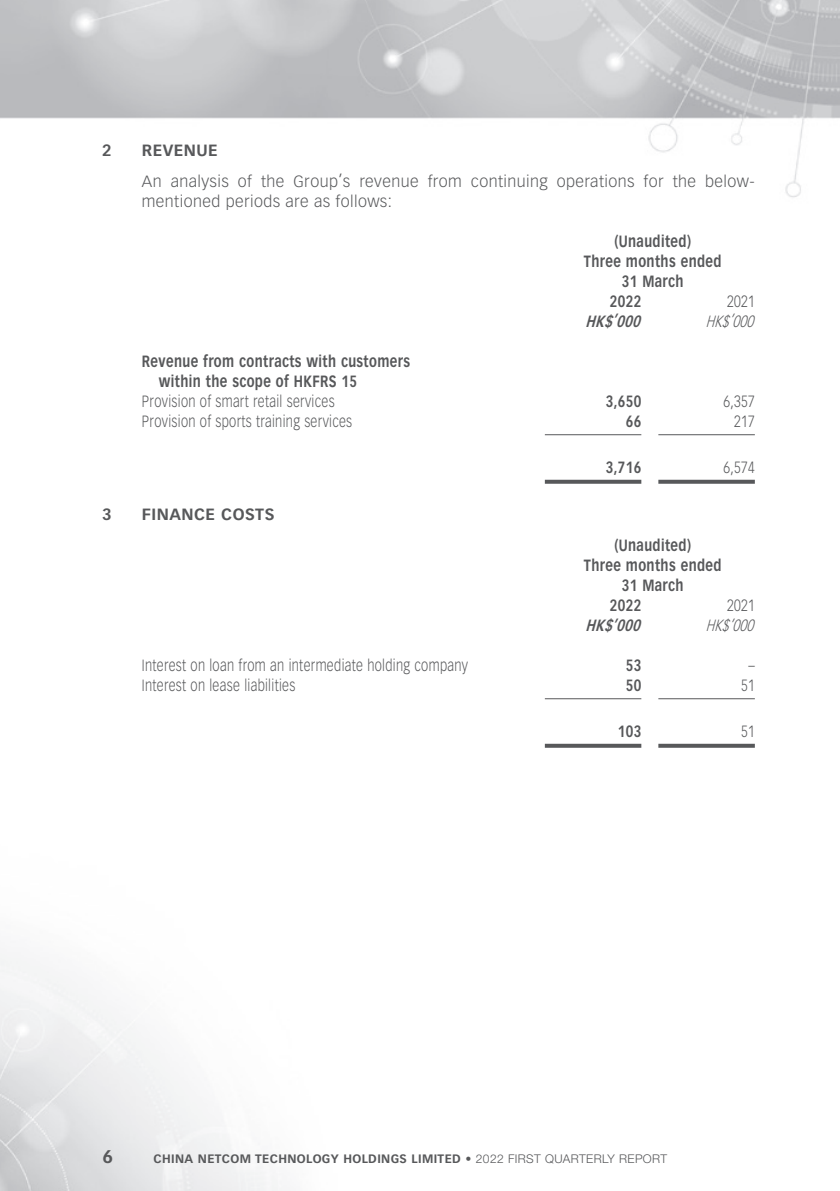
<style>
.page{position:relative;width:840px;height:1191px;background:#fff}
.page>*{position:absolute;margin:0;border:0;box-sizing:border-box;transform-origin:0 0}
.t1{font:700 18px "Vectora LT Std";color:#57585a}
.Notes{font:300 16px "Vectora LT Std";letter-spacing:.025em;color:#57585a;scale:.8 1}
.Notes-2{font:700 16px/20px "Vectora LT Std";letter-spacing:.03em;color:#57585a;text-align:center;scale:.8 1}
.Notes-3{font:300 16px/20px "Vectora LT Std";letter-spacing:.025em;color:#57585a}
.Notes_HD1{font:700 16px "Vectora LT Std";letter-spacing:.03em;color:#57585a}
.Notes-4{font:italic 700 16px "Vectora LT Std";color:#57585a;scale:.8 1}
.Notes-5{font:italic 300 16px "Vectora LT Std";color:#57585a;scale:.8 1}
.t2{font:700 12px "Vectora LT Std";letter-spacing:.03em;color:#57585a}
.s1{font-family:"Helvetica Neue LT Std";font-weight:300}
</style>
<div class="page">
<img style="left:0;top:0;width:839px;height:1191px">
<hr style="left:544px;top:434px;width:97px;height:1px;background:#57585a">
<hr style="left:658px;top:434px;width:96px;height:1px;background:#57585a">
<svg style="left:544px;top:480px;width:97px;height:4px"></svg>
<svg style="left:658px;top:480px;width:96px;height:4px"></svg>
<hr style="left:544px;top:698px;width:97px;height:1px;background:#57585a">
<hr style="left:658px;top:698px;width:96px;height:1px;background:#57585a">
<svg style="left:544px;top:743px;width:97px;height:4px"></svg>
<svg style="left:658px;top:743px;width:96px;height:4px"></svg>
<p class="Notes_HD1" style="left:102px;top:140px;width:11px">2</p>
<p class="Notes_HD1" style="left:142px;top:140px;width:77px">REVENUE</p>
<p class="Notes-3" style="left:142px;top:172px;width:614px">An analysis of the Group’s revenue from continuing operations for the below&shy;mentioned periods are as follows:</p>
<p class="Notes-2" style="left:614px;top:231px;width:97px">(Unaudited)</p>
<p class="Notes-2" style="left:583px;top:251px;width:174px">Three months ended<br>31 March</p>
<p class="Notes-2" style="left:609px;top:291px;width:41px">2022</p>
<p class="Notes" style="left:726px;top:292px;width:36px">2021</p>
<p class="Notes-4" style="left:585px;top:312px;width:76px">HK$’000</p>
<p class="Notes-5" style="left:705px;top:312px;width:67px">HK$’000</p>
<p class="Notes-2" style="left:159px;top:351px;width:315px;text-align:left;text-indent:-17px">Revenue from contracts with customers within the scope of HKFRS 15</p>
<p class="Notes" style="left:142px;top:392px;width:242px">Provision of smart retail services</p>
<p class="Notes-2" style="left:605px;top:391px;width:46px">3,650</p>
<p class="Notes" style="left:723px;top:392px;width:41px">6,357</p>
<p class="Notes" style="left:142px;top:412px;width:264px">Provision of sports training services</p>
<p class="Notes-2" style="left:625px;top:411px;width:21px">66</p>
<p class="Notes" style="left:733px;top:412px;width:27px">217</p>
<p class="Notes-2" style="left:605px;top:457px;width:46px">3,716</p>
<p class="Notes" style="left:723px;top:458px;width:41px">6,574</p>
<p class="Notes_HD1" style="left:102px;top:504px;width:11px">3</p>
<p class="Notes_HD1" style="left:142px;top:504px;width:134px">FINANCE COSTS</p>
<p class="Notes-2" style="left:614px;top:535px;width:97px">(Unaudited)</p>
<p class="Notes-2" style="left:583px;top:555px;width:174px">Three months ended<br>31 March</p>
<p class="Notes-2" style="left:609px;top:595px;width:41px">2022</p>
<p class="Notes" style="left:726px;top:596px;width:36px">2021</p>
<p class="Notes-4" style="left:585px;top:616px;width:76px">HK$’000</p>
<p class="Notes-5" style="left:705px;top:616px;width:67px">HK$’000</p>
<p class="Notes" style="left:142px;top:656px;width:409px">Interest on loan from an intermediate holding company</p>
<p class="Notes-2" style="left:625px;top:655px;width:21px">53</p>
<p class="Notes" style="left:748px;top:656px;width:10px">–</p>
<p class="Notes" style="left:142px;top:676px;width:193px">Interest on lease liabilities</p>
<p class="Notes-2" style="left:625px;top:675px;width:21px">50</p>
<p class="Notes" style="left:740px;top:676px;width:19px">51</p>
<p class="Notes-2" style="left:617px;top:721px;width:31px">103</p>
<p class="Notes" style="left:740px;top:722px;width:19px">51</p>
<p class="t1" style="left:102px;top:1145px;width:12px">6</p>
<p class="t2" style="left:153px;top:1151px;width:515px">CHINA NETCOM TECHNOLOGY HOLDINGS LIMITED • <span class="s1">2022 FIRST QUARTERLY REPORT</span></p>
</div>
